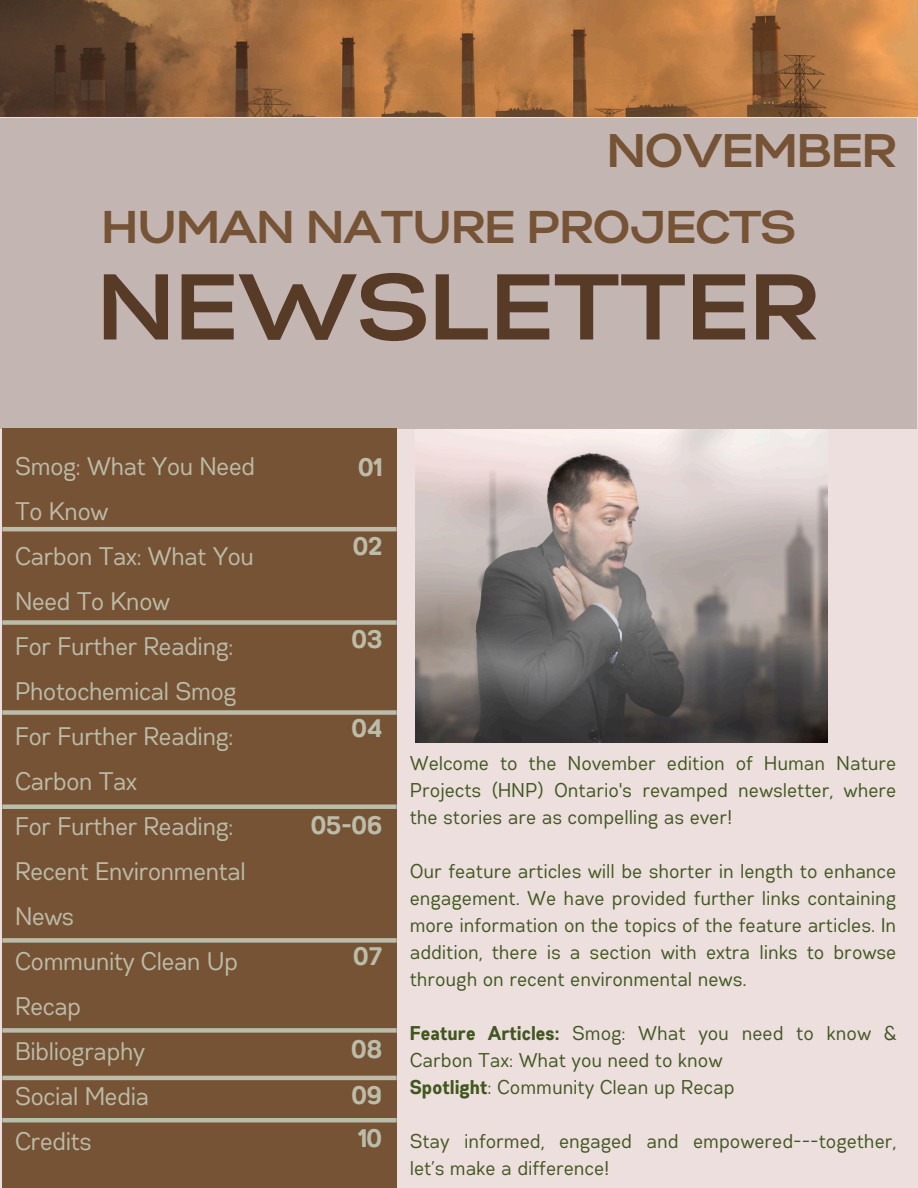
<style>
.page{position:relative;width:918px;height:1188px;background:#ecdfde}
.page>*{position:absolute;margin:0;border:0;box-sizing:border-box;transform-origin:0 0}
.t1{font:700 93.15px "Gabriel Sans";letter-spacing:.02em;color:#573b26}
.t2{font:700 47.1px "Gabriel Sans";color:#775335}
.t3{font:700 45.9px "Gabriel Sans";color:#775335}
.t4{font:25.35px/45px "Gabriel Sans Cond";color:#babdaa}
.t5{font:700 25.35px "Gabriel Sans Cond";color:#babdaa}
.t6{font:19.95px/27px "Gabriel Sans Cond";letter-spacing:.02em;color:#40571d;text-align:justify}
.s1{font-weight:700}
</style>
<div class="page">
<img style="left:0;top:0;width:918px;height:117px">
<img style="left:416px;top:429px;width:412px;height:314px">
<div style="left:0;top:118px;width:917px;height:311px;background:#c3b6b2"></div>
<div style="left:2px;top:429px;width:395px;height:759px;background:#775335"></div>
<hr style="left:2px;top:527px;width:395px;height:4px;background:#babdaa">
<div style="left:2px;top:620px;width:395px;height:5px;background:#babdaa"></div>
<div style="left:2px;top:710px;width:395px;height:5px;background:#babdaa"></div>
<div style="left:2px;top:804px;width:395px;height:5px;background:#babdaa"></div>
<div style="left:2px;top:938px;width:395px;height:5px;background:#babdaa"></div>
<div style="left:2px;top:1028px;width:395px;height:5px;background:#babdaa"></div>
<hr style="left:2px;top:1076px;width:395px;height:4px;background:#babdaa">
<hr style="left:2px;top:1118px;width:395px;height:4px;background:#babdaa">
<h2 class="t2" style="left:608px;top:129px;width:291px">NOVEMBER</h2>
<h2 class="t3" style="left:103px;top:206px;width:695px">HUMAN NATURE PROJECTS</h2>
<p class="t1" style="left:99px;top:266px;width:721px">NEWSLETTER</p>
<h3 class="t4" style="left:16px;top:446px;width:241px">Smog: What You Need<br>To Know<br>Carbon Tax: What You<br>Need To Know<br>For Further Reading:<br>Photochemical Smog<br>For Further Reading:<br>Carbon Tax<br>For Further Reading:<br>Recent Environmental<br>News<br>Community Clean Up<br>Recap<br>Bibliography<br>Social Media<br>Credits</h3>
<h3 class="t5" style="left:359px;top:456px;width:25px">01</h3>
<h3 class="t5" style="left:353px;top:535px;width:31px">02</h3>
<h3 class="t5" style="left:352px;top:628px;width:32px">03</h3>
<h3 class="t5" style="left:352px;top:717px;width:32px">04</h3>
<h3 class="t5" style="left:311px;top:814px;width:73px">05-06</h3>
<p class="t5" style="left:354px;top:945px;width:30px">07</p>
<p class="t5" style="left:352px;top:1038px;width:32px">08</p>
<p class="t5" style="left:352px;top:1084px;width:32px">09</p>
<p class="t5" style="left:359px;top:1127px;width:25px">10</p>
<h1 class="t6" style="left:410px;top:751px;width:488px">Welcome to the November edition of Human Nature Projects (HNP) Ontario's revamped newsletter, where the stories are as compelling as ever!</h1>
<h4 class="t6" style="left:410px;top:859px;width:488px">Our feature articles will be shorter in length to enhance engagement. We have provided further links containing more information on the topics of the feature articles. In addition, there is a section with extra links to browse through on recent environmental news.</h4>
<h3 class="t6" style="left:410px;top:1021px;width:488px"><span class="s1">Feature Articles:</span> Smog: What you need to know &amp;<br>Carbon Tax: What you need to know</h3>
<h3 class="t6" style="left:410px;top:1075px;width:326px"><span class="s1">Spotlight</span>: Community Clean up Recap</h3>
<h3 class="t6" style="left:410px;top:1129px;width:488px">Stay informed, engaged and empowered---together, let’s make a difference!</h3>
</div>
